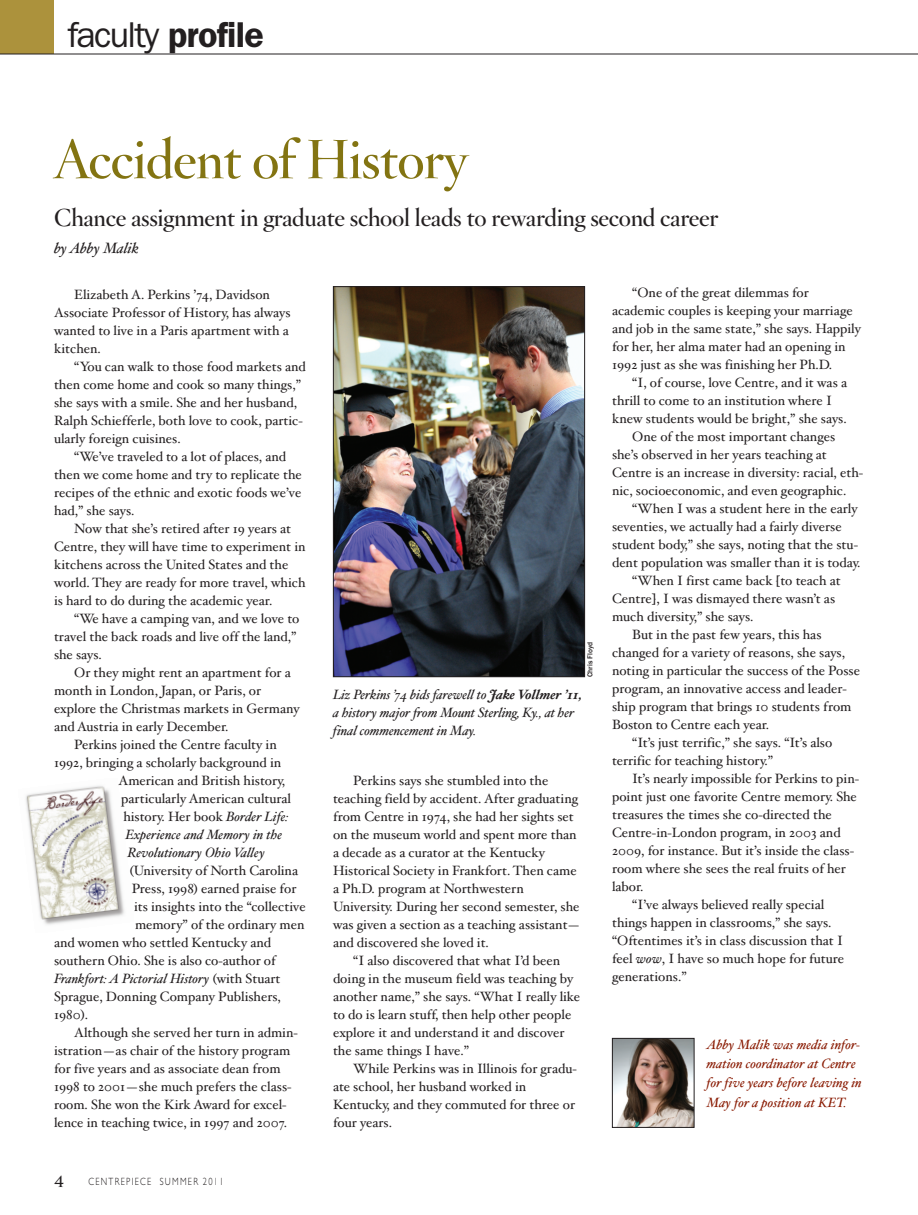
<style>
.page{position:relative;width:918px;height:1215px;background:#fff}
.page>*{position:absolute;margin:0;border:0;box-sizing:border-box;transform-origin:0 0}
.t1{font:600 54px "Hoefler Titling";letter-spacing:-.015em;color:#837412}
.t2{font:36px "Franklin Gothic LT";letter-spacing:-.05em;color:#231f20}
.t3{font:600 24px "Hoefler Titling";letter-spacing:-.01em;color:#231f20}
.t4{font:italic 15px "Hoefler Txt";letter-spacing:-.01em;color:#231f20}
.t5{font:700 15px "Trajan";color:#231f20}
.t6{font:13.5px/18px "Hoefler Txt";color:#231f20}
.t7{font:italic 13.5px/18px "Hoefler Txt";letter-spacing:-.01em;color:#231f20}
.t8{font:italic 13.5px/19.4px "Hoefler Txt";color:#891a02}
.t9{font:300 10.5px "Humanist 521 BT";letter-spacing:.15em;color:#231f20;scale:.8 1}
.t10{font:500 7.5px "Franklin Gothic LT";color:#231f20}
.s1{font-weight:600}
.s2{font-style:italic}
.s3{font-style:normal}
.s4{font-weight:700}
</style>
<div class="page">
<img style="left:26px;top:785px;width:99px;height:140px">
<div style="left:0;top:0;width:54px;height:54px;background:#ac923c"></div>
<hr style="left:0;top:54px;width:918px;height:1px;background:#231f20">
<img style="left:335px;top:288px;width:248px;height:387px">
<div style="left:333px;top:286px;width:252px;height:391px;border:1px solid #231f20"></div>
<img style="left:614px;top:1040px;width:78px;height:86px">
<div style="left:612px;top:1038px;width:82px;height:90px;border:1px solid #231f20"></div>
<h2 class="t2" style="left:68px;top:22px;width:198px">faculty <span class="s1">profile</span></h2>
<h1 class="t1" style="left:54px;top:140px;width:416px">Accident of History</h1>
<h3 class="t3" style="left:54px;top:209px;width:666px">Chance assignment in graduate school leads to rewarding second career</h3>
<p class="t4" style="left:54px;top:239px;width:86px">by Abby Malik</p>
<p class="t6" style="left:54px;top:285px;width:238px;text-indent:20px">Elizabeth A. Perkins ’74, Davidson<br>Associate Professor of History, has always wanted to live in a Paris apartment with a kitchen.</p>
<p class="t6" style="left:54px;top:357px;width:253px;text-indent:20px">“You can walk to those food markets and then come home and cook so many things,” she says with a smile. She and her husband, Ralph Schiefferle, both love to cook, partic&shy;ularly foreign cuisines.</p>
<p class="t6" style="left:54px;top:447px;width:249px;text-indent:20px">“We’ve traveled to a lot of places, and then we come home and try to replicate the recipes of the ethnic and exotic foods we’ve had,” she says.</p>
<p class="t6" style="left:54px;top:519px;width:253px;text-indent:20px">Now that she’s retired after 19 years at Centre, they will have time to experiment in kitchens across the United States and the world. They are ready for more travel, which is hard to do during the academic year.</p>
<p class="t6" style="left:54px;top:609px;width:247px;text-indent:20px">“We have a camping van, and we love to travel the back roads and live off the land,” she says.</p>
<p class="t6" style="left:74px;top:663px;width:218px">Or they might rent an apartment for a</p>
<p class="t6" style="left:54px;top:681px;width:209px">month in London, Japan, or Paris, or</p>
<p class="t6" style="left:54px;top:699px;width:247px">explore the Christmas markets in Germany</p>
<p class="t6" style="left:54px;top:717px;width:176px">and Austria in early December.</p>
<p class="t6" style="left:74px;top:735px;width:204px">Perkins joined the Centre faculty in</p>
<p class="t6" style="left:54px;top:753px;width:229px">1992, bringing a scholarly background in</p>
<p class="t6" style="left:119px;top:771px;width:168px">American and British history,</p>
<p class="t6" style="left:121px;top:789px;width:171px">particularly American cultural</p>
<p class="t6" style="left:123px;top:807px;width:167px">history. Her book <span class="s2">Border Life:</span></p>
<p class="t7" style="left:125px;top:825px;width:158px">Experience and Memory in the</p>
<p class="t7" style="left:128px;top:843px;width:139px">Revolutionary Ohio Valley</p>
<p class="t6" style="left:130px;top:861px;width:170px">(University of North Carolina</p>
<p class="t6" style="left:132px;top:879px;width:166px">Press, 1998) earned praise for</p>
<p class="t6" style="left:134px;top:897px;width:173px">its insights into the “collective</p>
<p class="t6" style="left:135px;top:915px;width:171px">memory” of the ordinary men</p>
<p class="t6" style="left:54px;top:933px;width:219px">and women who settled Kentucky and</p>
<p class="t6" style="left:54px;top:951px;width:223px">southern Ohio. She is also co-author of</p>
<p class="t7" style="left:54px;top:969px;width:228px">Frankfort: A Pictorial History <span class="s3">(with Stuart</span></p>
<p class="t6" style="left:54px;top:987px;width:228px">Sprague, Donning Company Publishers,</p>
<p class="t6" style="left:54px;top:1005px;width:36px">1980).</p>
<p class="t6" style="left:74px;top:1023px;width:225px">Although she served her turn in admin-</p>
<p class="t6" style="left:54px;top:1041px;width:238px">istration—as chair of the history program</p>
<p class="t6" style="left:54px;top:1059px;width:228px">for five years and as associate dean from</p>
<p class="t6" style="left:54px;top:1077px;width:239px">1998 to 2001—she much prefers the class-</p>
<p class="t6" style="left:54px;top:1095px;width:234px">room. She won the Kirk Award for excel-</p>
<p class="t6" style="left:54px;top:1113px;width:235px">lence in teaching twice, in 1997 and 2007.</p>
<p class="t5" style="left:54px;top:1173px;width:12px">4</p>
<p class="t9" style="left:88px;top:1175px;width:171px">CENTREPIECE SUMMER 2011</p>
<p class="t10" style="left:587px;top:677px;width:37px;rotate:-90deg">Chris Floyd</p>
<p class="t7" style="left:333px;top:685px;width:251px">Liz Perkins ’74 bids farewell to <span class="s4">Jake Vollmer ’11, </span>a history major from Mount Sterling, Ky., at her final commencement in May.</p>
<p class="t6" style="left:333px;top:771px;width:249px;text-indent:20px">Perkins says she stumbled into the teaching field by accident. After graduating from Centre in 1974, she had her sights set on the museum world and spent more than a decade as a curator at the Kentucky Historical Society in Frankfort. Then came a Ph.D. program at Northwestern University. During her second semester, she was given a section as a teaching assistant— and discovered she loved it.</p>
<p class="t6" style="left:333px;top:951px;width:249px;text-indent:20px">“I also discovered that what I’d been doing in the museum field was teaching by another name,” she says. “What I really like to do is learn stuff, then help other people explore it and understand it and discover the same things I have.”</p>
<p class="t6" style="left:333px;top:1059px;width:245px;text-indent:20px">While Perkins was in Illinois for gradu&shy;ate school, her husband worked in<br>Kentucky, and they commuted for three or four years.</p>
<p class="t6" style="left:612px;top:283px;width:251px;text-indent:20px">“One of the great dilemmas for academic couples is keeping your marriage and job in the same state,” she says. Happily for her, her alma mater had an opening in 1992 just as she was finishing her Ph.D.</p>
<p class="t6" style="left:632px;top:373px;width:216px">“I, of course, love Centre, and it was a</p>
<p class="t6" style="left:612px;top:391px;width:222px">thrill to come to an institution where I</p>
<p class="t6" style="left:612px;top:409px;width:236px">knew students would be bright,” she says.</p>
<p class="t6" style="left:632px;top:427px;width:204px">One of the most important changes</p>
<p class="t6" style="left:612px;top:445px;width:216px">she’s observed in her years teaching at</p>
<p class="t6" style="left:612px;top:463px;width:253px">Centre is an increase in diversity: racial, eth-</p>
<p class="t6" style="left:612px;top:481px;width:236px">nic, socioeconomic, and even geographic.</p>
<p class="t6" style="left:632px;top:499px;width:227px">“When I was a student here in the early</p>
<p class="t6" style="left:612px;top:517px;width:231px">seventies, we actually had a fairly diverse</p>
<p class="t6" style="left:612px;top:535px;width:248px">student body,” she says, noting that the stu-</p>
<p class="t6" style="left:612px;top:553px;width:250px">dent population was smaller than it is today.</p>
<p class="t6" style="left:632px;top:571px;width:210px">“When I first came back [to teach at</p>
<p class="t6" style="left:612px;top:589px;width:225px">Centre], I was dismayed there wasn’t as</p>
<p class="t6" style="left:612px;top:607px;width:143px">much diversity,” she says.</p>
<p class="t6" style="left:632px;top:625px;width:191px">But in the past few years, this has</p>
<p class="t6" style="left:612px;top:643px;width:234px">changed for a variety of reasons, she says,</p>
<p class="t6" style="left:612px;top:661px;width:249px">noting in particular the success of the Posse</p>
<p class="t6" style="left:612px;top:679px;width:236px">program, an innovative access and leader-</p>
<p class="t6" style="left:612px;top:697px;width:241px">ship program that brings 10 students from</p>
<p class="t6" style="left:612px;top:715px;width:159px">Boston to Centre each year.</p>
<p class="t6" style="left:632px;top:733px;width:202px">“It’s just terrific,” she says. “It’s also</p>
<p class="t6" style="left:612px;top:751px;width:162px">terrific for teaching history.”</p>
<p class="t6" style="left:632px;top:769px;width:228px">It’s nearly impossible for Perkins to pin-</p>
<p class="t6" style="left:612px;top:787px;width:246px">point just one favorite Centre memory. She</p>
<p class="t6" style="left:612px;top:805px;width:221px">treasures the times she co-directed the</p>
<p class="t6" style="left:612px;top:823px;width:230px">Centre-in-London program, in 2003 and</p>
<p class="t6" style="left:612px;top:841px;width:244px">2009, for instance. But it’s inside the class-</p>
<p class="t6" style="left:612px;top:859px;width:235px">room where she sees the real fruits of her</p>
<p class="t6" style="left:612px;top:877px;width:33px">labor.</p>
<p class="t6" style="left:632px;top:895px;width:193px">“I’ve always believed really special</p>
<p class="t6" style="left:612px;top:913px;width:221px">things happen in classrooms,” she says.</p>
<p class="t6" style="left:612px;top:931px;width:233px">“Oftentimes it’s in class discussion that I</p>
<p class="t6" style="left:612px;top:949px;width:234px">feel <span class="s2">wow</span>, I have so much hope for future</p>
<p class="t6" style="left:612px;top:967px;width:76px">generations.”</p>
<p class="t8" style="left:706px;top:1034px;width:157px">Abby Malik was media infor&shy;mation coordinator at Centre for five years before leaving in<br>May for a position at KET.</p>
</div>
